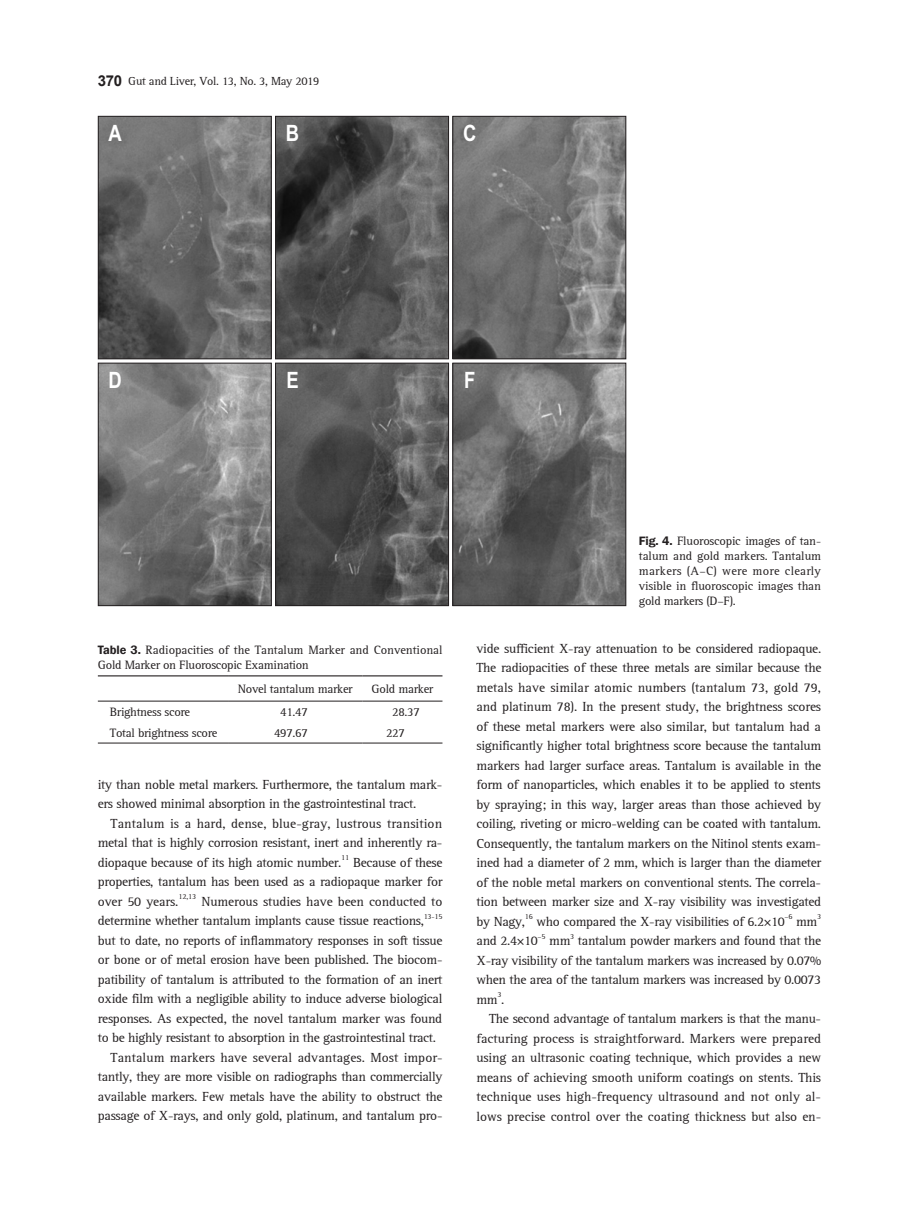
<style>
.page{position:relative;width:919px;height:1217px;background:#fff}
.page>*{position:absolute;margin:0;border:0;box-sizing:border-box;transform-origin:0 0}
.t1{font:700 22.5px "Arial Narrow";color:#fff}
.t2{font:13.5px/19.5px "Rotisser";letter-spacing:-.025em;color:#231f20;text-align:justify}
.t3{font:13.5px "Rotisser";letter-spacing:.005em;color:#231f20}
.t4{font:12.45px/15px "Rotisser";letter-spacing:-.025em;color:#231f20;text-align:justify}
.t5{font:12.45px/15px "Rotisser";letter-spacing:-.005em;color:#231f20}
.t6{font:12px "Rotisser";letter-spacing:-.025em;color:#231f20}
.t7{font:7.8px "Rotisser";letter-spacing:-.025em;color:#231f20}
.s1{font-family:"Arial";font-weight:700;font-size:15px}
.s2{font-family:"Franklin Gothic";font-weight:600}
</style>
<div class="page">
<svg style="left:98px;top:116px;width:528px;height:490px;background:#6f6f6f"></svg>
<hr style="left:98px;top:675px;width:130px;height:1px;background:#231f20">
<hr style="left:228px;top:675px;width:134px;height:1px;background:#231f20">
<hr style="left:362px;top:675px;width:80px;height:1px;background:#231f20">
<hr style="left:98px;top:700px;width:130px;height:1px;background:#231f20">
<hr style="left:228px;top:700px;width:134px;height:1px;background:#231f20">
<hr style="left:362px;top:700px;width:80px;height:1px;background:#231f20">
<hr style="left:98px;top:742px;width:130px;height:1px;background:#231f20">
<hr style="left:228px;top:742px;width:134px;height:1px;background:#231f20">
<hr style="left:362px;top:742px;width:80px;height:1px;background:#231f20">
<p class="t6" style="left:98px;top:74px;width:223px"><span class="s1">370</span> Gut and Liver, Vol. 13, No. 3, May 2019</p>
<h1 class="t1" style="left:109px;top:120px;width:15px">A</h1>
<h1 class="t1" style="left:286px;top:120px;width:15px">B</h1>
<h1 class="t1" style="left:463px;top:120px;width:15px">C</h1>
<h1 class="t1" style="left:109px;top:367px;width:15px">D</h1>
<h1 class="t1" style="left:286px;top:367px;width:14px">E</h1>
<h1 class="t1" style="left:464px;top:367px;width:13px">F</h1>
<p class="t4" style="left:639px;top:533px;width:184px"><span class="s2">Fig. 4.</span> Fluoroscopic images of tan&shy;talum and gold markers. Tantalum markers (A–C) were more clearly visible in fluoroscopic images than gold markers (D–F).</p>
<p class="t5" style="left:98px;top:642px;width:346px"><span class="s2">Table 3.</span> Radiopacities of the Tantalum Marker and Conventional<br>Gold Marker on Fluoroscopic Examination</p>
<p class="t4" style="left:238px;top:681px;width:116px">Novel tantalum marker</p>
<p class="t4" style="left:371px;top:681px;width:63px">Gold marker</p>
<p class="t4" style="left:110px;top:704px;width:82px">Brightness score</p>
<p class="t4" style="left:280px;top:704px;width:29px">41.47</p>
<p class="t4" style="left:392px;top:704px;width:29px">28.37</p>
<p class="t4" style="left:110px;top:725px;width:109px">Total brightness score</p>
<p class="t4" style="left:274px;top:725px;width:35px">497.67</p>
<p class="t4" style="left:386px;top:725px;width:20px">227</p>
<p class="t2" style="left:98px;top:774px;width:346px">ity than noble metal markers. Furthermore, the tantalum mark&shy;ers showed minimal absorption in the gastrointestinal tract.</p>
<p class="t2" style="left:98px;top:813px;width:346px;text-indent:13px">Tantalum is a hard, dense, blue-gray, lustrous transition metal that is highly corrosion resistant, inert and inherently ra&shy;diopaque because of its high atomic number.</p>
<p class="t7" style="left:341px;top:853px;width:9px">11</p>
<p class="t2" style="left:98px;top:852px;width:346px;text-indent:255px">Because of these properties, tantalum has been used as a radiopaque marker for over 50 years.</p>
<p class="t7" style="left:178px;top:892px;width:19px">12,13</p>
<p class="t2" style="left:98px;top:891px;width:346px;text-indent:104px">Numerous studies have been conducted to determine whether tantalum implants cause tissue reactions,</p>
<p class="t7" style="left:423px;top:911px;width:20px">13-15</p>
<p class="t2" style="left:98px;top:930px;width:346px">but to date, no reports of inflammatory responses in soft tissue</p>
<p class="t2" style="left:98px;top:950px;width:346px">or bone or of metal erosion have been published. The biocom-</p>
<p class="t2" style="left:98px;top:969px;width:346px">patibility of tantalum is attributed to the formation of an inert</p>
<p class="t2" style="left:98px;top:989px;width:346px">oxide film with a negligible ability to induce adverse biological</p>
<p class="t2" style="left:98px;top:1008px;width:346px">responses. As expected, the novel tantalum marker was found</p>
<p class="t2" style="left:98px;top:1028px;width:340px">to be highly resistant to absorption in the gastrointestinal tract.</p>
<p class="t3" style="left:111px;top:1049px;width:333px">Tantalum markers have several advantages. Most impor-</p>
<p class="t2" style="left:98px;top:1067px;width:346px">tantly, they are more visible on radiographs than commercially</p>
<p class="t2" style="left:98px;top:1086px;width:346px">available markers. Few metals have the ability to obstruct the</p>
<p class="t2" style="left:98px;top:1106px;width:346px">passage of X-rays, and only gold, platinum, and tantalum pro-</p>
<p class="t2" style="left:476px;top:638px;width:346px">vide sufficient X-ray attenuation to be considered radiopaque.<br>The radiopacities of these three metals are similar because the metals have similar atomic numbers (tantalum 73, gold 79, and platinum 78). In the present study, the brightness scores of these metal markers were also similar, but tantalum had a significantly higher total brightness score because the tantalum markers had larger surface areas. Tantalum is available in the form of nanoparticles, which enables it to be applied to stents by spraying; in this way, larger areas than those achieved by coiling, riveting or micro-welding can be coated with tantalum.<br>Consequently, the tantalum markers on the Nitinol stents exam&shy;ined had a diameter of 2 mm, which is larger than the diameter of the noble metal markers on conventional stents. The correla&shy;tion between marker size and X-ray visibility was investigated by Nagy,</p>
<p class="t7" style="left:525px;top:912px;width:9px">16</p>
<p class="t2" style="left:536px;top:911px;width:250px">who compared the X-ray visibilities of 6.2×10</p>
<p class="t7" style="left:784px;top:912px;width:9px">–6</p>
<p class="t7" style="left:817px;top:912px;width:6px">3</p>
<p class="t2" style="left:796px;top:911px;width:23px">mm</p>
<p class="t7" style="left:570px;top:931px;width:6px">3</p>
<p class="t2" style="left:476px;top:931px;width:346px;text-indent:101px">tantalum powder markers and found that the X-ray visibility of the tantalum markers was increased by 0.07% when the area of the tantalum markers was increased by 0.0073 mm.</p>
<p class="t2" style="left:476px;top:931px;width:63px">and 2.4×10</p>
<p class="t7" style="left:537px;top:931px;width:9px">–5</p>
<p class="t2" style="left:549px;top:931px;width:23px">mm</p>
<p class="t7" style="left:497px;top:990px;width:6px">3</p>
<p class="t2" style="left:476px;top:1009px;width:346px;text-indent:13px">The second advantage of tantalum markers is that the manu&shy;facturing process is straightforward. Markers were prepared using an ultrasonic coating technique, which provides a new means of achieving smooth uniform coatings on stents. This technique uses high-frequency ultrasound and not only al&shy;lows precise control over the coating thickness but also en-</p>
</div>
